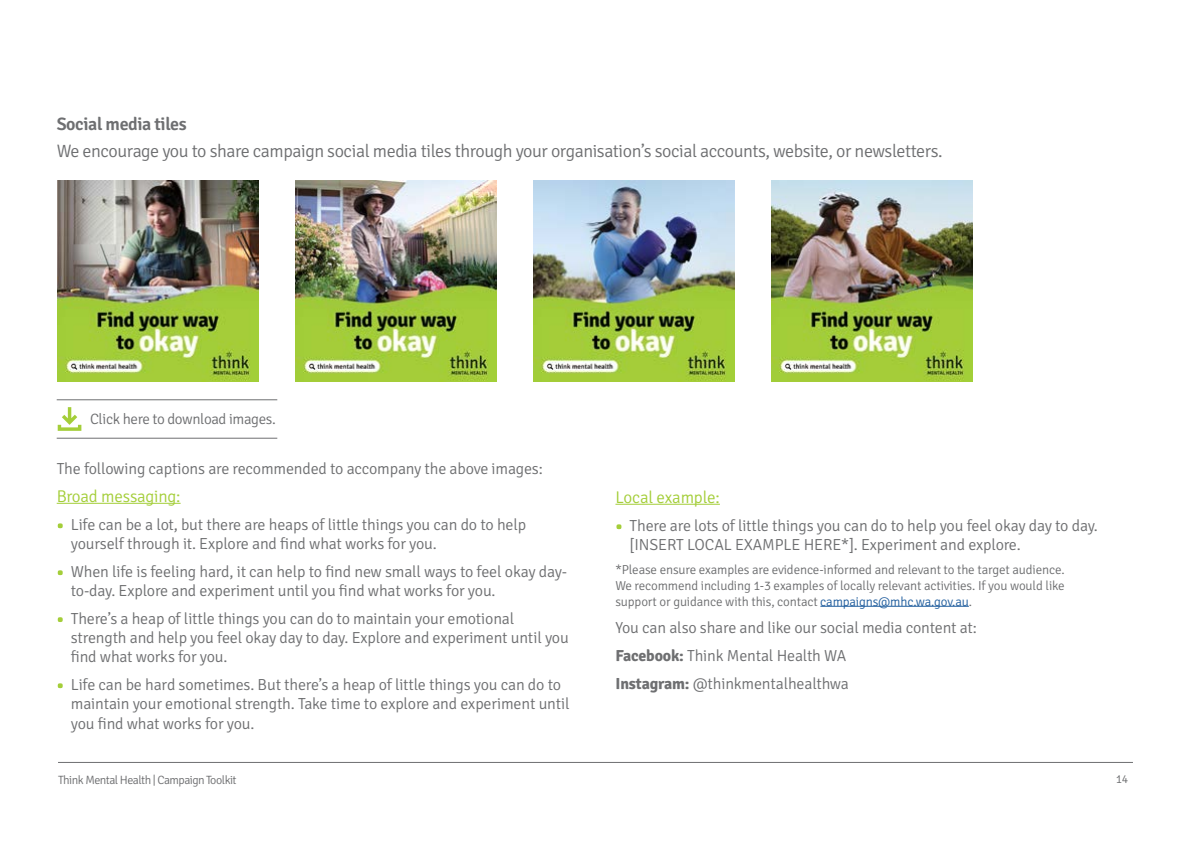
<style>
.page{position:relative;width:1191px;height:842px;background:#fff}
.page>*{position:absolute;margin:0;border:0;box-sizing:border-box;transform-origin:0 0}
.t1{font:300 18px "Signika";letter-spacing:-.025em;color:#6e6f71}
.t2{font:600 18px "Signika";letter-spacing:-.025em;color:#6e6f71}
.t3{font:300 17px "Signika";letter-spacing:-.01em;color:#a4ce39}
.t4{font:300 16px/19.2px "Signika";letter-spacing:-.01em;color:#6e6f71}
.t5{font:300 15px "Signika";letter-spacing:-.025em;color:#6e6f71}
.t6{font:300 13px/15.6px "Signika";letter-spacing:-.01em;color:#6e6f71;text-align:justify}
.t7{font:300 12px "Signika";letter-spacing:-.045em;color:#6e6f71}
.s1{color:#a4ce39}
.s2{color:#215e9e}
.s3{font-weight:700}
</style>
<div class="page">
<hr style="left:58px;top:762px;width:1075px;height:1px;background:#6e6f71">
<hr style="left:57px;top:503px;width:124px;height:1px;background:#a4ce39">
<hr style="left:615px;top:504px;width:105px;height:1px;background:#a4ce39">
<hr style="left:820px;top:606px;width:149px;height:1px;background:#215e9e">
<img style="left:58px;top:181px;width:200px;height:200px">
<img style="left:296px;top:181px;width:200px;height:200px">
<img style="left:534px;top:181px;width:200px;height:200px">
<img style="left:772px;top:181px;width:200px;height:200px">
<hr style="left:57px;top:438px;width:220px;height:1px;background:#6e6f71">
<hr style="left:57px;top:400px;width:220px;height:1px;background:#6e6f71">
<svg style="left:58px;top:407px;width:23px;height:24px"></svg>
<p class="t2" style="left:57px;top:111px;width:131px">Social media tiles</p>
<p class="t1" style="left:57px;top:138px;width:887px">We encourage you to share campaign social media tiles through your organisation’s social accounts, website, or newsletters.</p>
<p class="t5" style="left:90px;top:408px;width:187px">Click here to download images.</p>
<p class="t4" style="left:57px;top:457px;width:487px">The following captions are recommended to accompany the above images:</p>
<p class="t3" style="left:57px;top:484px;width:125px">Broad messaging:</p>
<p class="t4" style="left:71px;top:514px;width:457px;text-indent:-14px"><span class="s1">•</span> Life can be a lot, but there are heaps of little things you can do to help yourself through it. Explore and find what works for you.</p>
<p class="t4" style="left:71px;top:561px;width:498px;text-indent:-14px"><span class="s1">•</span> When life is feeling hard, it can help to find new small ways to feel okay day&shy;to-day. Explore and experiment until you find what works for you.</p>
<p class="t4" style="left:71px;top:608px;width:499px;text-indent:-14px"><span class="s1">•</span> There’s a heap of little things you can do to maintain your emotional strength and help you feel okay day to day. Explore and experiment until you find what works for you.</p>
<p class="t4" style="left:71px;top:674px;width:500px;text-indent:-14px"><span class="s1">•</span> Life can be hard sometimes. But there’s a heap of little things you can do to maintain your emotional strength. Take time to explore and experiment until you find what works for you.</p>
<p class="t3" style="left:615px;top:485px;width:106px">Local example:</p>
<p class="t4" style="left:629px;top:515px;width:470px;text-indent:-14px"><span class="s1">•</span> There are lots of little things you can do to help you feel okay day to day. [INSERT LOCAL EXAMPLE HERE*]. Experiment and explore.</p>
<p class="t6" style="left:615px;top:561px;width:451px">*Please ensure examples are evidence-informed and relevant to the target audience.<br>We recommend including 1-3 examples of locally relevant activities. If you would like support or guidance with this, contact <span class="s2">campaigns@mhc.wa.gov.au</span>.</p>
<p class="t4" style="left:615px;top:613px;width:363px;line-height:27.7px">You can also share and like our social media content at:<br><span class="s3">Facebook:</span> Think Mental Health WA<br><span class="s3">Instagram:</span> @thinkmentalhealthwa</p>
<p class="t7" style="left:58px;top:771px;width:180px">Think Mental Health | Campaign Toolkit</p>
<p class="t7" style="left:1115px;top:770px;width:14px">14</p>
</div>
